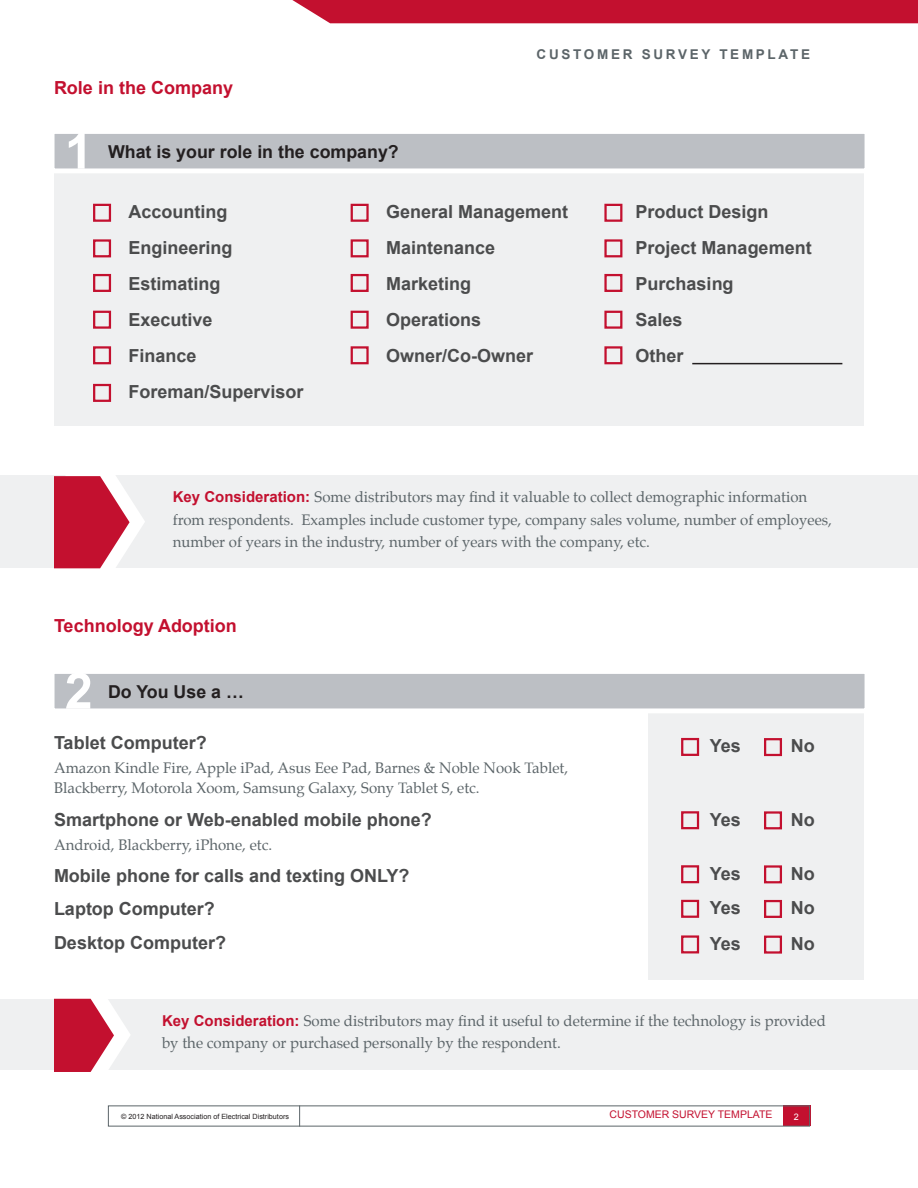
<style>
.page{position:relative;width:918px;height:1188px;background:#fff}
.page>*{position:absolute;margin:0;border:0;box-sizing:border-box;transform-origin:0 0}
.t1{font:700 50.4px "Arial";color:#fff}
.t2{font:700 18px/36px "Arial";color:#4b4c4d}
.t3{font:700 18px "Arial";color:#c3102f}
.t4{font:700 17.85px "Arial";color:#231f20}
.t5{font:15px/22.5px "Palatino";color:#5c6569}
.t6{font:700 13.5px "Arial";letter-spacing:.2em;color:#5c6569}
.t7{font:10.5px "Arial";color:#c3102f}
.t8{font:9px "Arial";color:#fff}
.t9{font:7.2px "Arial";color:#231f20}
.s1{font-family:"Arial";font-weight:700;color:#c3102f}
</style>
<div class="page">
<div style="left:292px;top:0;width:626px;height:23px;background:#c3102f"></div>
<div style="left:783px;top:1106px;width:27px;height:20px;background:#c3102f"></div>
<svg style="left:299px;top:1106px;width:1px;height:20px"></svg>
<div style="left:0;top:476px;width:918px;height:92px;background:#eff0f1"></div>
<svg style="left:54px;top:475px;width:91px;height:94px"></svg>
<div style="left:55px;top:150px;width:809px;height:276px;background:#eff0f1"></div>
<svg style="left:54px;top:134px;width:811px;height:42px"></svg>
<div style="left:93px;top:204px;width:18px;height:18px;border:2px solid #c3102f"></div>
<div style="left:93px;top:239px;width:18px;height:18px;border:2px solid #c3102f"></div>
<div style="left:93px;top:274px;width:18px;height:18px;border:2px solid #c3102f"></div>
<div style="left:93px;top:311px;width:18px;height:18px;border:2px solid #c3102f"></div>
<div style="left:93px;top:346px;width:18px;height:18px;border:2px solid #c3102f"></div>
<div style="left:351px;top:204px;width:18px;height:18px;border:2px solid #c3102f"></div>
<div style="left:351px;top:239px;width:18px;height:18px;border:2px solid #c3102f"></div>
<div style="left:351px;top:274px;width:18px;height:18px;border:2px solid #c3102f"></div>
<div style="left:351px;top:311px;width:18px;height:18px;border:2px solid #c3102f"></div>
<div style="left:351px;top:346px;width:18px;height:18px;border:2px solid #c3102f"></div>
<hr style="left:692px;top:363px;width:150px;height:1px;background:#231f20">
<div style="left:648px;top:708px;width:216px;height:272px;background:#eff0f1"></div>
<svg style="left:54px;top:674px;width:811px;height:39px;background:#c3c6ca"></svg>
<div style="left:0;top:999px;width:918px;height:71px;background:#eff0f1"></div>
<svg style="left:54px;top:998px;width:76px;height:74px"></svg>
<div style="left:681px;top:738px;width:18px;height:18px;border:2px solid #c3102f"></div>
<div style="left:764px;top:738px;width:18px;height:18px;border:2px solid #c3102f"></div>
<div style="left:681px;top:811px;width:18px;height:18px;border:2px solid #c3102f"></div>
<div style="left:764px;top:811px;width:18px;height:18px;border:2px solid #c3102f"></div>
<div style="left:681px;top:865px;width:18px;height:18px;border:2px solid #c3102f"></div>
<div style="left:764px;top:865px;width:18px;height:18px;border:2px solid #c3102f"></div>
<div style="left:681px;top:900px;width:18px;height:18px;border:2px solid #c3102f"></div>
<div style="left:764px;top:900px;width:18px;height:18px;border:2px solid #c3102f"></div>
<div style="left:681px;top:935px;width:18px;height:18px;border:2px solid #c3102f"></div>
<div style="left:764px;top:936px;width:18px;height:18px;border:2px solid #c3102f"></div>
<div style="left:604px;top:204px;width:18px;height:18px;border:2px solid #c3102f"></div>
<div style="left:604px;top:239px;width:18px;height:18px;border:2px solid #c3102f"></div>
<div style="left:604px;top:274px;width:18px;height:18px;border:2px solid #c3102f"></div>
<div style="left:604px;top:311px;width:18px;height:18px;border:2px solid #c3102f"></div>
<div style="left:604px;top:346px;width:18px;height:18px;border:2px solid #c3102f"></div>
<div style="left:93px;top:384px;width:18px;height:18px;border:2px solid #c3102f"></div>
<p class="t3" style="left:54px;top:76px;width:181px">Role in the Company</p>
<h1 class="t1" style="left:65px;top:118px;width:30px">1</h1>
<p class="t4" style="left:108px;top:140px;width:292px">What is your role in the company?</p>
<p class="t6" style="left:537px;top:45px;width:118px">Cu stomer Sur</p>
<p class="t6" style="left:678px;top:45px;width:133px">vey Temp late</p>
<p class="t2" style="left:129px;top:194px;width:177px">Accounting<br>Engineering<br>Estimating<br>Executive<br>Finance<br>Foreman/Supervisor</p>
<p class="t2" style="left:386px;top:194px;width:184px">General Management<br>Maintenance<br>Marketing<br>Operations<br>Owner/Co-Owner</p>
<p class="t2" style="left:636px;top:194px;width:178px">Product Design<br>Project Management<br>Purchasing<br>Sales<br>Other</p>
<p class="t5" style="left:173px;top:487px;width:661px"><span class="s1">Key Consideration:</span> Some distributors may find it valuable to collect demographic information from respondents. Examples include customer type, company sales volume, number of employees, number of years in the industry, number of years with the company, etc.</p>
<p class="t3" style="left:54px;top:614px;width:184px">Technology Adoption</p>
<h1 class="t1" style="left:65px;top:658px;width:30px">2</h1>
<p class="t4" style="left:108px;top:680px;width:137px">Do You Use a …</p>
<p class="t2" style="left:54px;top:726px;width:154px">Tablet Computer?</p>
<p class="t5" style="left:54px;top:760px;width:516px;line-height:19.5px">Amazon Kindle Fire, Apple iPad, Asus Eee Pad, Barnes &amp; Noble Nook Tablet,<br>Blackberry, Motorola Xoom, Samsung Galaxy, Sony Tablet S, etc.</p>
<p class="t2" style="left:54px;top:802px;width:379px">Smartphone or Web-enabled mobile phone?</p>
<p class="t5" style="left:54px;top:835px;width:220px">Android, Blackberry, iPhone, etc.</p>
<p class="t2" style="left:54px;top:859px;width:357px;line-height:33.8px">Mobile phone for calls and texting ONLY?<br>Laptop Computer?<br>Desktop Computer?</p>
<p class="t2" style="left:710px;top:729px;width:33px">Yes</p>
<p class="t2" style="left:791px;top:729px;width:25px">No</p>
<p class="t2" style="left:710px;top:802px;width:33px">Yes</p>
<p class="t2" style="left:791px;top:802px;width:25px">No</p>
<p class="t2" style="left:710px;top:856px;width:33px">Yes</p>
<p class="t2" style="left:791px;top:856px;width:25px">No</p>
<p class="t2" style="left:710px;top:890px;width:33px">Yes</p>
<p class="t2" style="left:791px;top:890px;width:25px">No</p>
<p class="t2" style="left:710px;top:926px;width:33px">Yes</p>
<p class="t2" style="left:791px;top:926px;width:25px">No</p>
<p class="t5" style="left:162px;top:1010px;width:665px"><span class="s1">Key Consideration:</span> Some distributors may find it useful to determine if the technology is provided by the company or purchased personally by the respondent.</p>
<p class="t9" style="left:121px;top:1112px;width:169px">© 2012 National Association of Electrical Distributors</p>
<p class="t7" style="left:610px;top:1108px;width:163px">Customer Survey Template</p>
<p class="t8" style="left:794px;top:1110px;width:7px">2</p>
</div>
